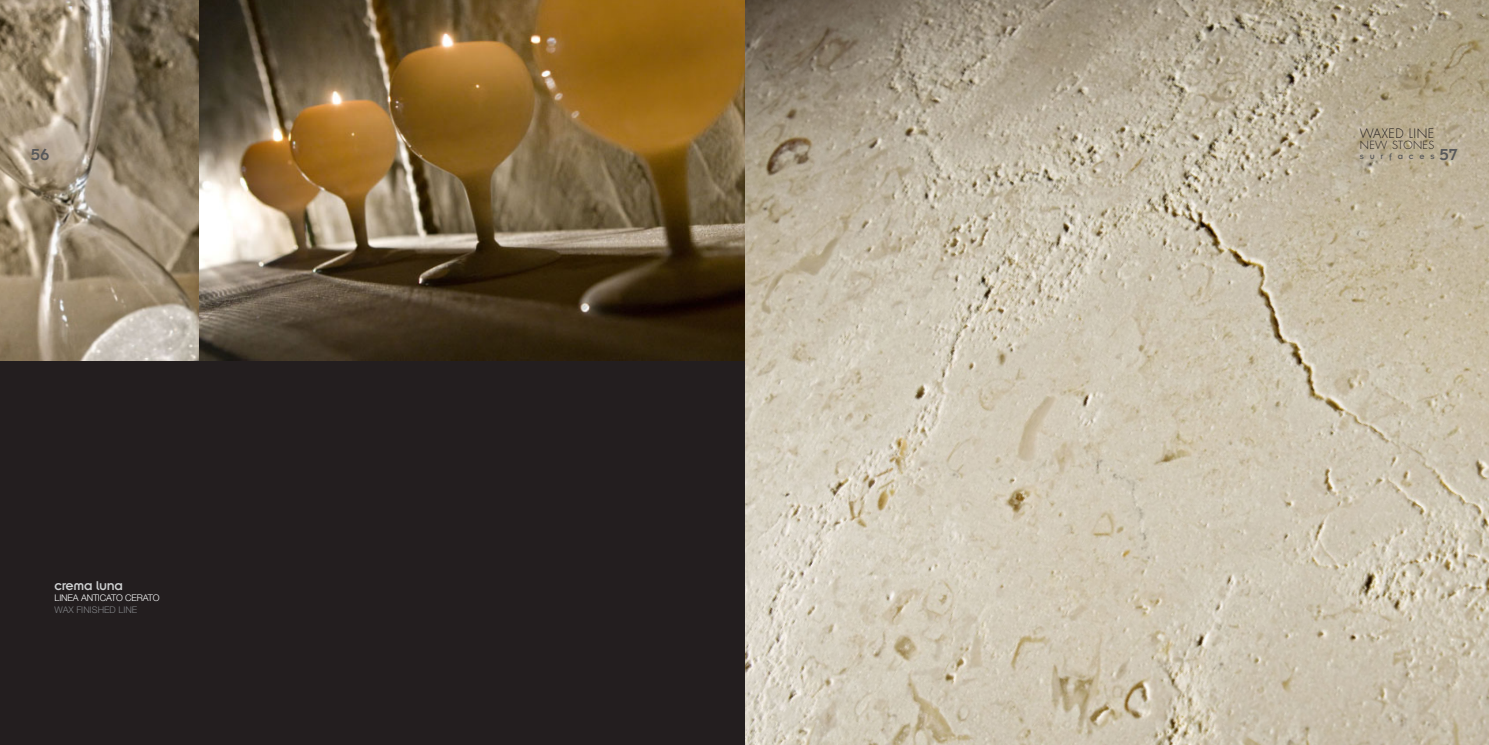
<style>
.page{position:relative;width:1489px;height:745px;background:#fff}
.page>*{position:absolute;margin:0;border:0;box-sizing:border-box;transform-origin:0 0}
.t1{font:17.5px "Insignia LT Std";color:#58595b}
.t2{font:14px "Insignia LT Std";letter-spacing:-.025em;color:#d1d3d4}
.t3{font:300 12.69px "Futura Std";letter-spacing:.04em;color:#231f20}
.t4{font:300 10.94px "Futura Std";letter-spacing:.025em;color:#231f20}
.t5{font:300 9.19px "Helvetica Neue LT Std";letter-spacing:-.015em;color:#fafbfb}
.t6{font:300 9.19px "Helvetica Neue LT Std";color:#808285}
.t7{font:8.75px "Insignia LT Std";letter-spacing:.66em;color:#58595b}
.s1{font-size:17.5px}
</style>
<div class="page">
<img style="left:744px;top:0;width:744px;height:744px">
<div style="left:0;top:0;width:744px;height:744px;background:#231e1f"></div>
<img style="left:198px;top:0;width:546px;height:360px">
<svg style="left:0;top:0;width:198px;height:360px;background:#9b8c75"></svg>
<h1 class="t1" style="left:31px;top:147px;width:20px">56</h1>
<h2 class="t2" style="left:55px;top:579px;width:70px">crema luna</h2>
<p class="t5" style="left:55px;top:592px;width:107px">LINEA ANTICATO CERATO</p>
<p class="t6" style="left:55px;top:603px;width:84px">WAX FINISHED LINE</p>
<h3 class="t3" style="left:1359px;top:127px;width:76px">WAXED LINE</h3>
<p class="t4" style="left:1359px;top:139px;width:76px">NEW STONES</p>
<p class="t7" style="left:1359px;top:153px;width:99px">surfaces<span class="s1">57</span></p>
</div>
